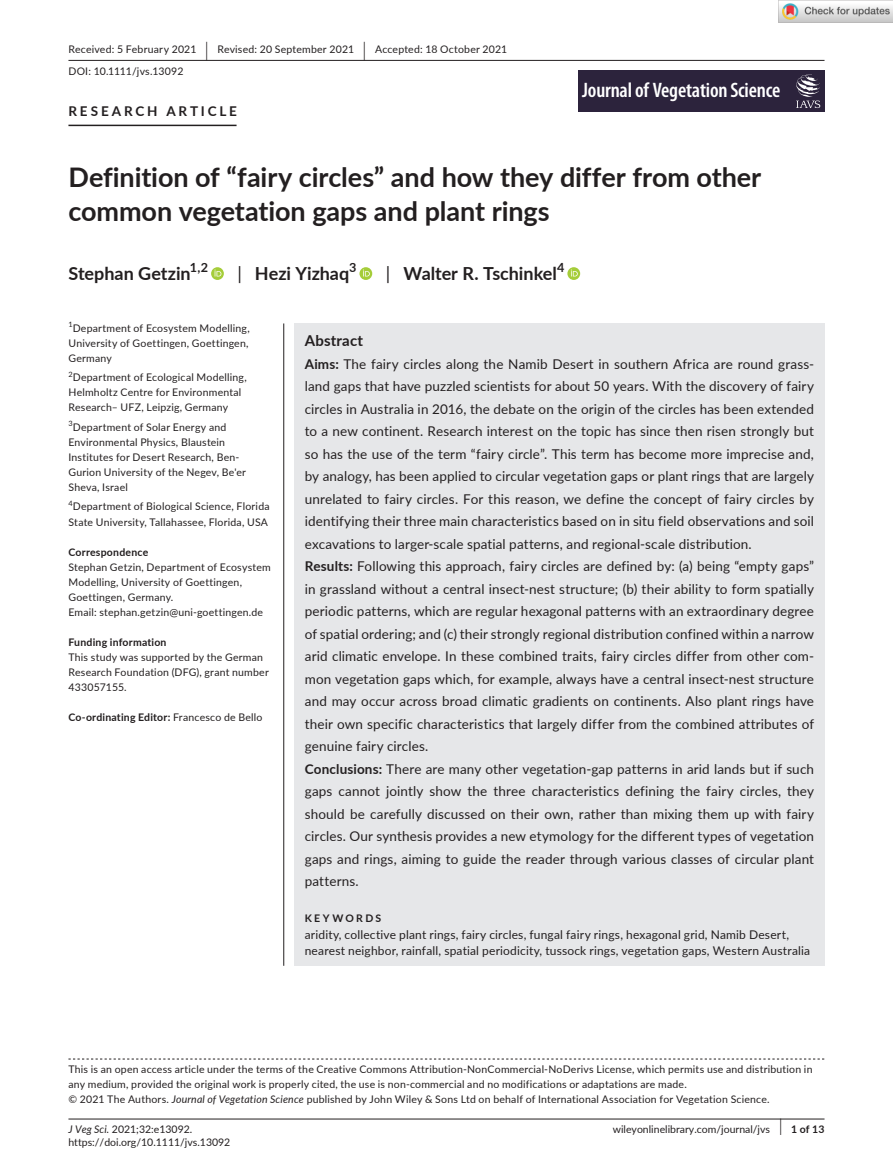
<style>
.page{position:relative;width:893px;height:1174px;background:#fff}
.page>*{position:absolute;margin:0;border:0;box-sizing:border-box;transform-origin:0 0}
.t1{font:700 27px/34.5px "Lato";color:#231f20}
.t2{font:600 condensed 21px "Myriad Pro";letter-spacing:-.01em;color:#fff}
.t3{font:700 18px "Lato";color:#231f20}
.t4{font:700 15px "Lato";letter-spacing:.015em;color:#231f20}
.t5{font:13.5px/22.5px "Lato";letter-spacing:.01em;color:#231f20}
.t6{font:700 13.5px "Lato";letter-spacing:.21em;color:#231f20}
.t7{font:700 12.6px "Lato";color:#231f20}
.t8{font:12px/16.5px "Lato";letter-spacing:.015em;color:#231f20}
.t9{font:10.5px/15px "Lato";letter-spacing:.02em;color:#231f20}
.t10{font:10.5px "Lato";color:#231f20}
.t11{font:700 10.5px "Lato";letter-spacing:.02em;color:#231f20}
.t12{font:700 10.5px "Lato";letter-spacing:.22em;color:#231f20}
.t13{font:7.35px "Lato";color:#231f20}
.s1{font-size:19.65px}
.s2{font-weight:400}
.s3{font-weight:700}
.s4{font-style:italic}
.s5{font-weight:400;font-size:17.4px}
</style>
<div class="page">
<hr style="left:68px;top:1118px;width:756px;height:1px;background:#231f20">
<div style="left:578px;top:70px;width:246px;height:42px;background:#2c233c"></div>
<svg style="left:796px;top:74px;width:24px;height:34px"></svg>
<hr style="left:68px;top:60px;width:756px;height:1px;background:#231f20">
<hr style="left:68px;top:125px;width:169px;height:1px;background:#231f20">
<svg style="left:211px;top:267px;width:13px;height:13px"></svg>
<svg style="left:215px;top:269px;width:6px;height:7px"></svg>
<svg style="left:359px;top:267px;width:13px;height:13px"></svg>
<svg style="left:363px;top:269px;width:7px;height:7px"></svg>
<svg style="left:567px;top:267px;width:13px;height:13px"></svg>
<svg style="left:571px;top:269px;width:7px;height:7px"></svg>
<svg style="left:68px;top:1058px;width:756px;height:1px"></svg>
<div style="left:294px;top:323px;width:530px;height:642px;background:#e6e7e9"></div>
<hr style="left:283px;top:323px;width:1px;height:642px;background:#231f20">
<img style="left:779px;top:0;width:114px;height:23px">
<p class="t9" style="left:68px;top:38px;width:440px;line-height:21.8px">Received: 5 February 2021 <span class="s1">|</span> Revised: 20 September 2021 <span class="s1">|</span> Accepted: 18 October 2021<br>DOI: 10.1111/jvs.13092</p>
<p class="t6" style="left:68px;top:101px;width:170px">RESEARCH ARTICLE</p>
<h2 class="t2" style="left:582px;top:79px;width:200px">Journal of Vegetation Science</h2>
<h1 class="t1" style="left:68px;top:159px;width:694px">Definition of “fairy circles” and how they differ from other common vegetation gaps and plant rings</h1>
<h3 class="t3" style="left:68px;top:260px;width:124px">Stephan Getzin</h3>
<p class="t7" style="left:190px;top:258px;width:20px">1,2</p>
<h3 class="t3" style="left:237px;top:260px;width:113px"><span class="s2">|</span> Hezi Yizhaq</h3>
<p class="t7" style="left:349px;top:258px;width:9px">3</p>
<h3 class="t3" style="left:386px;top:260px;width:173px"><span class="s2">|</span> Walter R. Tschinkel</h3>
<p class="t7" style="left:557px;top:258px;width:9px">4</p>
<p class="t13" style="left:68px;top:319px;width:6px">1</p>
<p class="t9" style="left:68px;top:320px;width:183px;text-align:justify;text-indent:4px">Department of Ecosystem Modelling, University of Goettingen, Goettingen, Germany</p>
<p class="t13" style="left:68px;top:369px;width:6px">2</p>
<p class="t9" style="left:68px;top:370px;width:180px;text-indent:4px">Department of Ecological Modelling,<br>Helmholtz Centre for Environmental<br>Research– UFZ, Leipzig, Germany</p>
<p class="t9" style="left:68px;top:419px;width:179px"><sup>3</sup>Department of Solar Energy and<br>Environmental Physics, Blaustein<br>Institutes for Desert Research, Ben-<br>Gurion University of the Negev, Be'er<br>Sheva, Israel</p>
<p class="t9" style="left:68px;top:499px;width:203px"><sup>4</sup>Department of Biological Science, Florida<br>State University, Tallahassee, Florida, USA</p>
<p class="t11" style="left:68px;top:544px;width:81px">Correspondence</p>
<p class="t9" style="left:68px;top:559px;width:204px">Stephan Getzin, Department of Ecosystem Modelling, University of Goettingen, Goettingen, Germany.<br>Email: stephan.getzin@uni-goettingen.de</p>
<p class="t11" style="left:68px;top:634px;width:100px">Funding information</p>
<p class="t9" style="left:68px;top:649px;width:202px">This study was supported by the German<br>Research Foundation (DFG), grant number<br>433057155.</p>
<p class="t11" style="left:68px;top:709px;width:195px">Co-ordinating Editor: <span class="s2">Francesco de Bello</span></p>
<p class="t4" style="left:305px;top:329px;width:60px">Abstract</p>
<p class="t5" style="left:305px;top:352px;width:511px"><span class="s3">Aims:</span> The fairy circles along the Namib Desert in southern Africa are round grass&shy;land gaps that have puzzled scientists for about 50 years. With the discovery of fairy circles in Australia in 2016, the debate on the origin of the circles has been extended to a new continent. Research interest on the topic has since then risen strongly but so has the use of the term “fairy circle”. This term has become more imprecise and, by analogy, has been applied to circular vegetation gaps or plant rings that are largely unrelated to fairy circles. For this reason, we define the concept of fairy circles by identifying their three main characteristics based on in situ field observations and soil excavations to larger-scale spatial patterns, and regional-scale distribution.<br><span class="s3">Results:</span> Following this approach, fairy circles are defined by: (a) being “empty gaps” in grassland without a central insect-nest structure; (b) their ability to form spatially periodic patterns, which are regular hexagonal patterns with an extraordinary degree of spatial ordering; and (c) their strongly regional distribution confined within a narrow arid climatic envelope. In these combined traits, fairy circles differ from other com&shy;mon vegetation gaps which, for example, always have a central insect-nest structure and may occur across broad climatic gradients on continents. Also plant rings have their own specific characteristics that largely differ from the combined attributes of genuine fairy circles.<br><span class="s3">Conclusions:</span> There are many other vegetation-gap patterns in arid lands but if such gaps cannot jointly show the three characteristics defining the fairy circles, they should be carefully discussed on their own, rather than mixing them up with fairy circles. Our synthesis provides a new etymology for the different types of vegetation gaps and rings, aiming to guide the reader through various classes of circular plant patterns.</p>
<p class="t12" style="left:305px;top:910px;width:78px">KEYWORDS</p>
<p class="t8" style="left:305px;top:925px;width:507px">aridity, collective plant rings, fairy circles, fungal fairy rings, hexagonal grid, Namib Desert, nearest neighbor, rainfall, spatial periodicity, tussock rings, vegetation gaps, Western Australia</p>
<p class="t9" style="left:68px;top:1061px;width:746px">This is an open access article under the terms of the Creative Commons Attribution-NonCommercial-NoDerivs License, which permits use and distribution in any medium, provided the original work is properly cited, the use is non-commercial and no modifications or adaptations are made.<br>© 2021 The Authors. <span class="s4">Journal of Vegetation Science</span> published by John Wiley &amp; Sons Ltd on behalf of International Association for Vegetation Science.</p>
<p class="t10" style="left:68px;top:1121px;width:125px"><span class="s4">J Veg Sci.</span> 2021;32:e13092.</p>
<p class="t11" style="left:779px;top:1121px;width:46px"><span class="s5">|</span> 1 of 13</p>
<p class="t10" style="left:68px;top:1135px;width:163px">https://doi.org/10.1111/jvs.13092</p>
<p class="t10" style="left:613px;top:1121px;width:159px">wileyonlinelibrary.com/journal/jvs</p>
</div>
